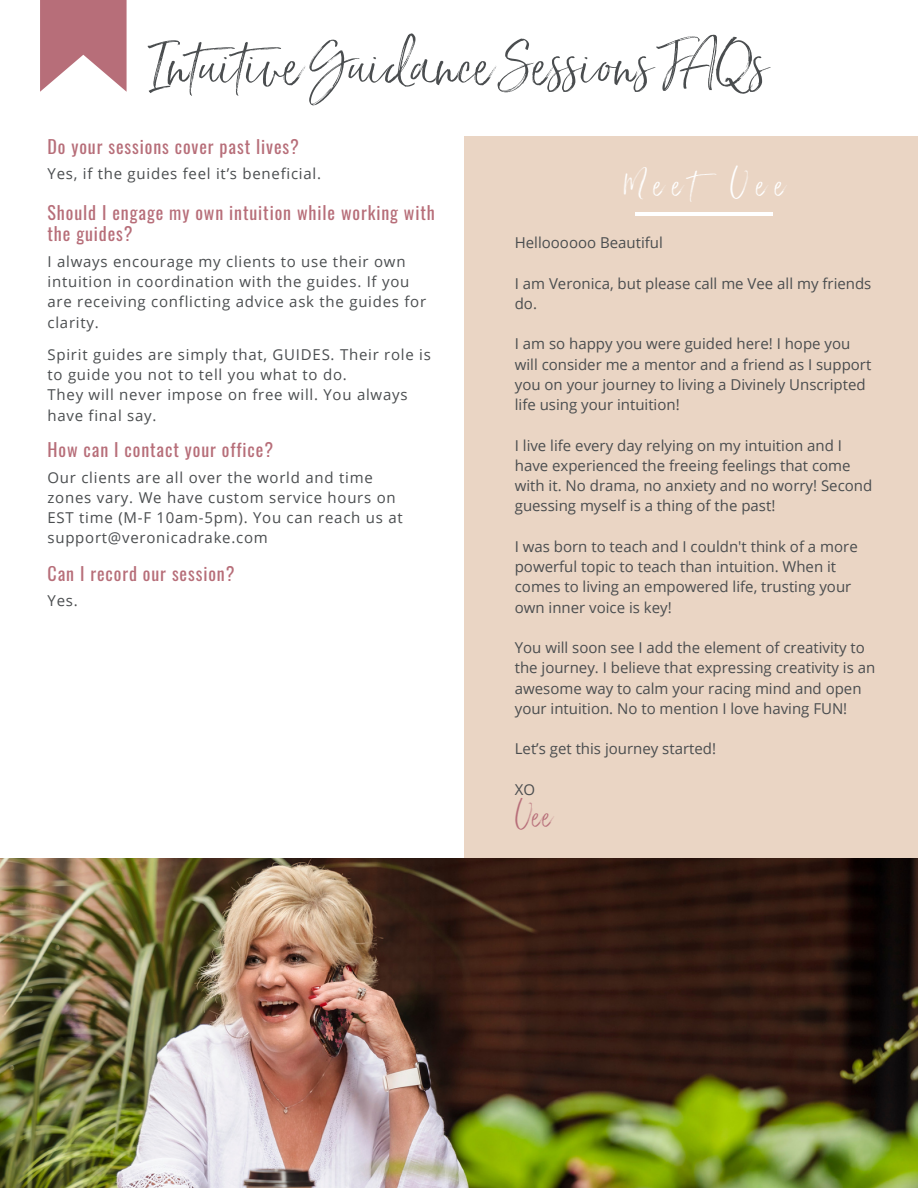
<style>
.page{position:relative;width:918px;height:1188px;background:#fff}
.page>*{position:absolute;margin:0;border:0;box-sizing:border-box;transform-origin:0 0}
.t1{font:54px "Saturday Script Alt 1";color:#4a4d4f}
.t2{font:31.5px "Saturday Script Alt 1";letter-spacing:.25em;color:#fff}
.t3{font:30px "Saturday Script Alt 1";color:#b76e79}
.t4{font:18px/21.3px "Oswald";letter-spacing:.05em;color:#b76e79}
.t5{font:15px/20.2px "Open Sans";color:#4a4d4f}
.t6{font:15px/20.2px "Open Sans";letter-spacing:.05em;color:#4a4d4f}
</style>
<div class="page">
<svg style="left:40px;top:0;width:87px;height:92px"></svg>
<div style="left:464px;top:136px;width:454px;height:1052px;background:#ead5c4"></div>
<hr style="left:636px;top:212px;width:137px;height:3px;background:#fff">
<img style="left:0;top:859px;width:918px;height:329px">
<p class="t1" style="left:152px;top:32px;width:616px">Intuitive Guidance Sessions FAQs</p>
<p class="t4" style="left:48px;top:136px;width:253px">Do your sessions cover past lives?</p>
<p class="t6" style="left:48px;top:163px;width:275px">Yes, if the guides feel it’s beneficial.</p>
<p class="t4" style="left:48px;top:202px;width:389px">Should I engage my own intuition while working with the guides?</p>
<p class="t6" style="left:48px;top:251px;width:380px">I always encourage my clients to use their own intuition in coordination with the guides. If you are receiving conflicting advice ask the guides for clarity.</p>
<p class="t6" style="left:48px;top:344px;width:385px">Spirit guides are simply that, GUIDES. Their role is to guide you not to tell you what to do.</p>
<p class="t6" style="left:48px;top:384px;width:362px">They will never impose on free will. You always have final say.</p>
<p class="t4" style="left:48px;top:439px;width:227px">How can I contact your office?</p>
<p class="t6" style="left:48px;top:467px;width:357px">Our clients are all over the world and time zones vary. We have custom service hours on EST time (M-F 10am-5pm). You can reach us at support@veronicadrake.com</p>
<p class="t4" style="left:48px;top:563px;width:188px">Can I record our session?</p>
<p class="t5" style="left:48px;top:590px;width:32px">Yes.</p>
<p class="t2" style="left:623px;top:164px;width:163px">MeetVee</p>
<p class="t5" style="left:515px;top:232px;width:150px">Helloooooo Beautiful</p>
<p class="t5" style="left:515px;top:273px;width:358px">I am Veronica, but please call me Vee all my friends do.</p>
<p class="t5" style="left:515px;top:334px;width:358px">I am so happy you were guided here! I hope you will consider me a mentor and a friend as I support you on your journey to living a Divinely Unscripted life using your intuition!</p>
<p class="t5" style="left:515px;top:435px;width:359px">I live life every day relying on my intuition and I have experienced the freeing feelings that come with it. No drama, no anxiety and no worry! Second guessing myself is a thing of the past!</p>
<p class="t5" style="left:515px;top:536px;width:344px">I was born to teach and I couldn't think of a more powerful topic to teach than intuition. When it comes to living an empowered life, trusting your own inner voice is key!</p>
<p class="t5" style="left:515px;top:637px;width:362px">You will soon see I add the element of creativity to the journey. I believe that expressing creativity is an awesome way to calm your racing mind and open your intuition. No to mention I love having FUN!</p>
<p class="t5" style="left:515px;top:739px;width:203px">Let’s get this journey started!</p>
<p class="t5" style="left:515px;top:779px;width:22px">XO</p>
<p class="t3" style="left:515px;top:797px;width:39px">Vee</p>
</div>
